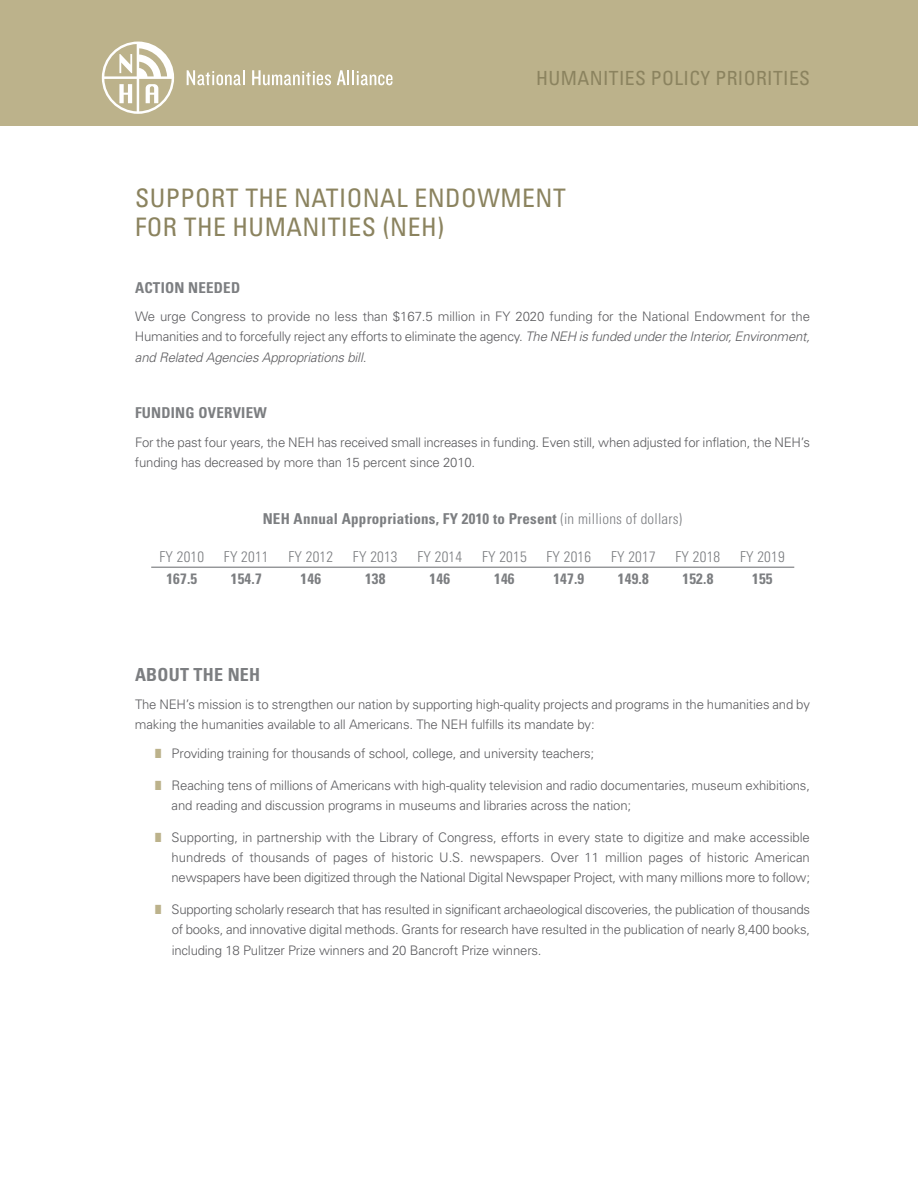
<style>
.page{position:relative;width:918px;height:1188px;background:#fff}
.page>*{position:absolute;margin:0;border:0;box-sizing:border-box;transform-origin:0 0}
.t1{font:condensed 25.5px/28.5px "Univers";letter-spacing:.02em;color:#8b835f}
.t2{font:condensed 19.5px "Univers";letter-spacing:.02em;color:#8b835f}
.t3{font:700 condensed 18px "Univers";letter-spacing:.015em;color:#7c7e81}
.t4{font:700 condensed 15px "Univers";letter-spacing:.015em;color:#7c7e81}
.t5{font:300 condensed 15px "Univers";letter-spacing:.015em;color:#7c7e81}
.t6{font:300 13.2px/20.1px "Univers";letter-spacing:-.015em;color:#5c5c5f;text-align:justify}
.s1{font-style:italic}
.s2{font-weight:300}
.s3{color:#bcb28b}
</style>
<div class="page">
<hr style="left:151px;top:567px;width:643px;height:1px;background:#7c7e81">
<div style="left:0;top:0;width:918px;height:126px;background:#bcb28b"></div>
<svg style="left:102px;top:42px;width:72px;height:72px"></svg>
<svg style="left:187px;top:70px;width:58px;height:15px"></svg>
<svg style="left:252px;top:70px;width:79px;height:15px"></svg>
<svg style="left:337px;top:70px;width:56px;height:15px"></svg>
<h2 class="t2" style="left:536px;top:71px;width:275px">HUMANITIES POLICY PRIORITIES</h2>
<h1 class="t1" style="left:135px;top:186px;width:432px">SUPPORT THE NATIONAL ENDOWMENT<br>FOR THE HUMANITIES (NEH)</h1>
<p class="t4" style="left:135px;top:282px;width:107px">ACTION NEEDED</p>
<p class="t6" style="left:135px;top:308px;width:677px">We urge Congress to provide no less than $167.5 million in FY 2020 funding for the National Endowment for the Humanities and to forcefully reject any efforts to eliminate the agency. <span class="s1">The NEH is funded under the Interior, Environment, and Related Agencies Appropriations bill.</span></p>
<p class="t4" style="left:135px;top:408px;width:133px">FUNDING OVERVIEW</p>
<p class="t6" style="left:135px;top:433px;width:676px">For the past four years, the NEH has received small increases in funding. Even still, when adjusted for inflation, the NEH’s funding has decreased by more than 15 percent since 2010.</p>
<p class="t5" style="left:159px;top:552px;width:46px">FY 2010</p>
<p class="t4" style="left:166px;top:573px;width:32px">167.5</p>
<p class="t4" style="left:263px;top:513px;width:421px">NEH Annual Appropriations, FY 2010 to Present <span class="s2">(in millions of dollars)</span></p>
<p class="t5" style="left:224px;top:552px;width:46px">FY 2011</p>
<p class="t4" style="left:231px;top:573px;width:32px">154.7</p>
<p class="t5" style="left:288px;top:552px;width:46px">FY 2012</p>
<p class="t4" style="left:301px;top:573px;width:22px">146</p>
<p class="t5" style="left:353px;top:552px;width:46px">FY 2013</p>
<p class="t4" style="left:365px;top:573px;width:22px">138</p>
<p class="t5" style="left:418px;top:552px;width:46px">FY 2014</p>
<p class="t4" style="left:430px;top:573px;width:22px">146</p>
<p class="t5" style="left:482px;top:552px;width:46px">FY 2015</p>
<p class="t4" style="left:494px;top:573px;width:22px">146</p>
<p class="t5" style="left:547px;top:552px;width:46px">FY 2016</p>
<p class="t4" style="left:553px;top:573px;width:32px">147.9</p>
<p class="t5" style="left:611px;top:552px;width:46px">FY 2017</p>
<p class="t4" style="left:618px;top:573px;width:32px">149.8</p>
<p class="t5" style="left:676px;top:552px;width:46px">FY 2018</p>
<p class="t4" style="left:682px;top:573px;width:32px">152.8</p>
<p class="t5" style="left:740px;top:552px;width:46px">FY 2019</p>
<p class="t4" style="left:752px;top:573px;width:22px">155</p>
<h3 class="t3" style="left:135px;top:668px;width:127px">ABOUT THE NEH</h3>
<p class="t6" style="left:135px;top:696px;width:677px">The NEH’s mission is to strengthen our nation by supporting high-quality projects and programs in the humanities and by making the humanities available to all Americans. The NEH fulfills its mandate by:</p>
<p class="t6" style="left:155px;top:744px;width:441px"><span class="s3">■</span> Providing training for thousands of school, college, and university teachers;</p>
<p class="t6" style="left:172px;top:776px;width:640px;text-indent:-16px"><span class="s3">■</span> Reaching tens of millions of Americans with high-quality television and radio documentaries, museum exhibitions, and reading and discussion programs in museums and libraries across the nation;</p>
<p class="t6" style="left:172px;top:829px;width:640px;text-indent:-16px"><span class="s3">■</span> Supporting, in partnership with the Library of Congress, efforts in every state to digitize and make accessible hundreds of thousands of pages of historic U.S. newspapers. Over 11 million pages of historic American newspapers have been digitized through the National Digital Newspaper Project, with many millions more to follow;</p>
<p class="t6" style="left:172px;top:901px;width:640px;text-indent:-16px"><span class="s3">■</span> Supporting scholarly research that has resulted in significant archaeological discoveries, the publication of thousands of books, and innovative digital methods. Grants for research have resulted in the publication of nearly 8,400 books, including 18 Pulitzer Prize winners and 20 Bancroft Prize winners.</p>
</div>
